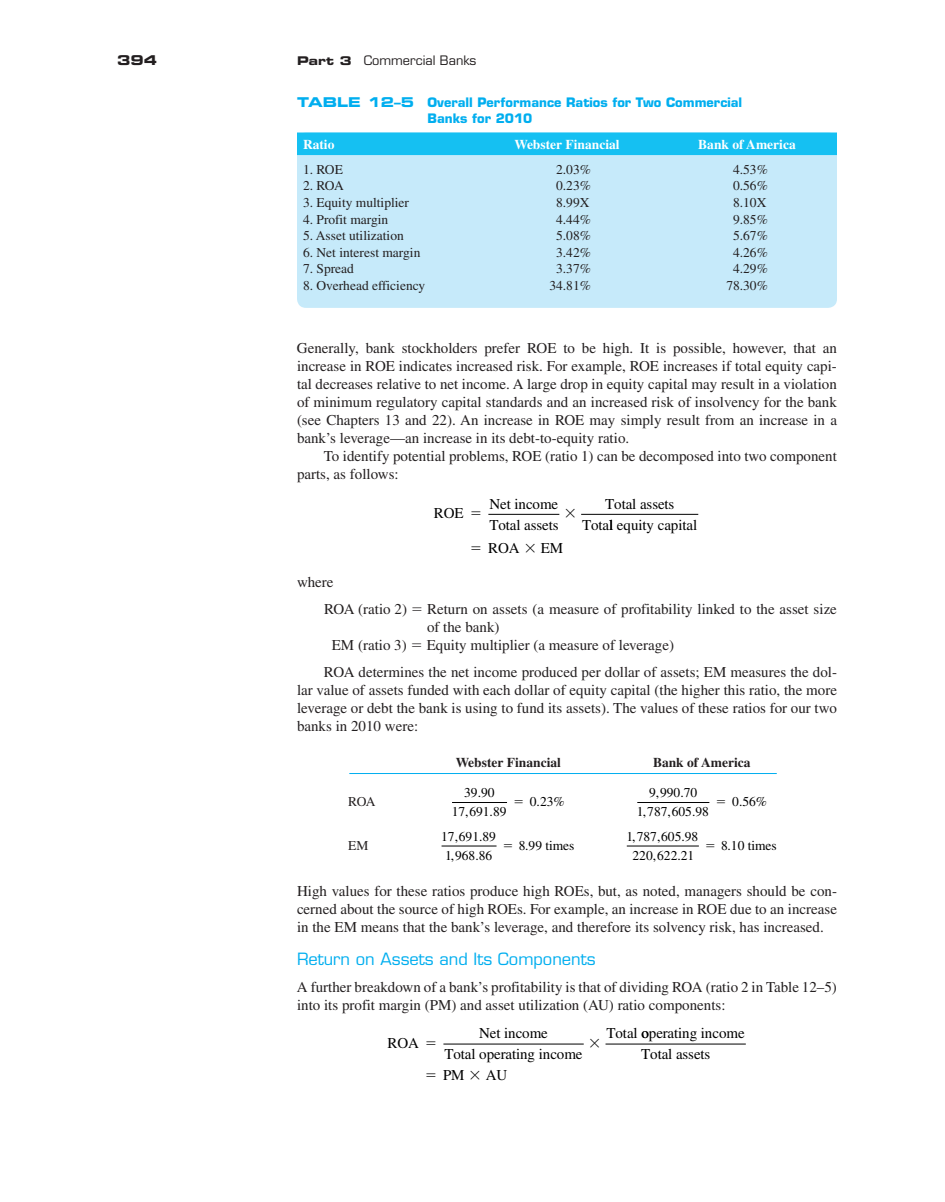
<style>
.page{position:relative;width:945px;height:1202px;background:#fff}
.page>*{position:absolute;margin:0;border:0;box-sizing:border-box;transform-origin:0 0}
.t1{font:16.5px "Eurostile";color:#00aeef}
.t2{font:15px/18px "Times";color:#231f20}
.t3{font:15px/21px "Times";letter-spacing:-.01em;color:#000;text-align:center}
.t4{font:13.5px "Times";color:#231f20}
.t5{font:13.5px/18.9px "Times";color:#000;text-align:center}
.t6{font:700 13.5px "Times";color:#fff}
.t7{font:700 13.5px "Times";color:#231f20}
.t8{font:13.5px "Eurostile Bold Extended Two";color:#231f20}
.t9{font:700 12.75px/16.5px "Eurostile";color:#00aeef}
.t10{font:12.75px "Eurostile";color:#231f20}
.s1{font-family:"Eurostile Bold Extended Two";font-size:12px}
.s2{font-family:"Eurostile Bold Extended Two";font-weight:400;font-size:13.5px}
.s3{font-family:"Mathematical Pi One"}
</style>
<div class="page">
<hr style="left:488px;top:514px;width:71px;height:1px;background:#000">
<hr style="left:581px;top:514px;width:117px;height:1px;background:#000">
<hr style="left:349px;top:773px;width:428px;height:1px;background:#00aeef">
<hr style="left:452px;top:802px;width:55px;height:1px;background:#000">
<hr style="left:637px;top:802px;width:72px;height:1px;background:#000">
<hr style="left:442px;top:845px;width:55px;height:1px;background:#000">
<hr style="left:627px;top:845px;width:72px;height:1px;background:#000">
<hr style="left:443px;top:1043px;width:141px;height:1px;background:#000">
<hr style="left:606px;top:1043px;width:140px;height:1px;background:#000">
<div style="left:297px;top:132px;width:540px;height:176px;background:#c6eafa;border-radius:9px"></div>
<div style="left:297px;top:132px;width:540px;height:23px;background:#15c0f2"></div>
<p class="t8" style="left:117px;top:55px;width:42px">394</p>
<p class="t10" style="left:297px;top:55px;width:181px"><span class="s1">Part 3</span> Commercial Banks</p>
<p class="t9" style="left:428px;top:95px;width:316px;text-indent:-131px"><span class="s2">TABLE 12–5</span> Overall Performance Ratios for Two Commercial<br>Banks for 2010</p>
<p class="t6" style="left:303px;top:140px;width:33px">Ratio</p>
<p class="t6" style="left:514px;top:140px;width:107px">Webster Financial</p>
<p class="t6" style="left:698px;top:140px;width:99px">Bank of America</p>
<p class="t4" style="left:303px;top:164px;width:41px">1. ROE</p>
<p class="t4" style="left:556px;top:164px;width:36px">2.03%</p>
<p class="t4" style="left:733px;top:164px;width:36px">4.53%</p>
<p class="t4" style="left:303px;top:181px;width:42px">2. ROA</p>
<p class="t4" style="left:556px;top:181px;width:36px">0.23%</p>
<p class="t4" style="left:733px;top:181px;width:36px">0.56%</p>
<p class="t4" style="left:303px;top:197px;width:108px">3. Equity multiplier</p>
<p class="t4" style="left:556px;top:197px;width:35px">8.99X</p>
<p class="t4" style="left:733px;top:197px;width:35px">8.10X</p>
<p class="t4" style="left:303px;top:214px;width:87px">4. Profit margin</p>
<p class="t4" style="left:556px;top:214px;width:36px">4.44%</p>
<p class="t4" style="left:733px;top:214px;width:36px">9.85%</p>
<p class="t4" style="left:303px;top:231px;width:102px">5. Asset utilization</p>
<p class="t4" style="left:556px;top:231px;width:36px">5.08%</p>
<p class="t4" style="left:733px;top:231px;width:36px">5.67%</p>
<p class="t4" style="left:303px;top:247px;width:119px">6. Net interest margin</p>
<p class="t4" style="left:556px;top:247px;width:36px">3.42%</p>
<p class="t4" style="left:733px;top:247px;width:36px">4.26%</p>
<p class="t4" style="left:303px;top:264px;width:52px">7. Spread</p>
<p class="t4" style="left:556px;top:264px;width:36px">3.37%</p>
<p class="t4" style="left:733px;top:264px;width:36px">4.29%</p>
<p class="t4" style="left:303px;top:280px;width:124px">8. Overhead efficiency</p>
<p class="t4" style="left:549px;top:280px;width:43px">34.81%</p>
<p class="t4" style="left:726px;top:280px;width:43px">78.30%</p>
<p class="t2" style="left:297px;top:340px;width:542px;text-align:justify">Generally, bank stockholders prefer ROE to be high. It is possible, however, that an increase in ROE indicates increased risk. For example, ROE increases if total equity capi&shy;tal decreases relative to net income. A large drop in equity capital may result in a violation of minimum regulatory capital standards and an increased risk of insolvency for the bank (see Chapters 13 and 22 ). An increase in ROE may simply result from an increase in a bank’s leverage—an increase in its debt-to-equity ratio.</p>
<p class="t2" style="left:297px;top:448px;width:541px;text-indent:27px">To identify potential problems, ROE (ratio 1) can be decomposed into two component parts, as follows:</p>
<p class="t3" style="left:434px;top:504px;width:50px">ROE <span class="s3">-</span></p>
<p class="t3" style="left:489px;top:494px;width:71px;text-align:left">Net income<br>Total assets</p>
<p class="t3" style="left:582px;top:494px;width:117px">Total assets<br>Total equity capital</p>
<p class="t3" style="left:470px;top:539px;width:51px"><span class="s3">-</span> ROA</p>
<p class="t3" style="left:541px;top:539px;width:24px">EM</p>
<p class="t2" style="left:324px;top:570px;width:514px;line-height:27px;text-indent:-27px">where<br>ROA (ratio 2) <span class="s3">-</span> Return on assets (a measure of profitability linked to the asset size</p>
<p class="t2" style="left:332px;top:619px;width:344px;text-indent:95px">of the bank)<br>EM (ratio 3) <span class="s3">-</span> Equity multiplier (a measure of leverage)</p>
<p class="t2" style="left:297px;top:664px;width:542px;text-align:justify;text-indent:27px">ROA determines the net income produced per dollar of assets; EM measures the dol&shy;lar value of assets funded with each dollar of equity capital (the higher this ratio, the more leverage or debt the bank is using to fund its assets). The values of these ratios for our two banks in 2010 were:</p>
<p class="t7" style="left:456px;top:757px;width:107px">Webster Financial</p>
<p class="t7" style="left:653px;top:757px;width:99px">Bank of America</p>
<p class="t4" style="left:348px;top:796px;width:29px">ROA</p>
<p class="t5" style="left:452px;top:784px;width:56px">39 90<br>17 691 89</p>
<p class="t5" style="left:530px;top:793px;width:25px">0 23</p>
<p class="t5" style="left:513px;top:793px;width:53px"><span class="s3">-</span>.%</p>
<p class="t5" style="left:637px;top:784px;width:73px">9 990 70<br>1 787 605 98</p>
<p class="t5" style="left:732px;top:793px;width:25px">0 56</p>
<p class="t5" style="left:656px;top:784px;width:5px">,</p>
<p class="t5" style="left:680px;top:784px;width:5px">.</p>
<p class="t5" style="left:478px;top:784px;width:5px">.</p>
<p class="t5" style="left:715px;top:793px;width:53px"><span class="s3">-</span>.%</p>
<p class="t5" style="left:465px;top:803px;width:5px">,</p>
<p class="t5" style="left:490px;top:803px;width:5px">.</p>
<p class="t5" style="left:643px;top:803px;width:5px">,</p>
<p class="t5" style="left:668px;top:803px;width:5px">,</p>
<p class="t5" style="left:692px;top:803px;width:5px">.</p>
<p class="t5" style="left:626px;top:828px;width:73px">1 787 605 98<br>220 622 21</p>
<p class="t4" style="left:348px;top:840px;width:22px">EM</p>
<p class="t5" style="left:441px;top:828px;width:56px;text-align:left">17 691 89<br>1 968 86</p>
<p class="t5" style="left:455px;top:828px;width:5px">,</p>
<p class="t5" style="left:479px;top:828px;width:5px">.</p>
<p class="t5" style="left:632px;top:828px;width:5px">,</p>
<p class="t5" style="left:657px;top:828px;width:5px">,</p>
<p class="t5" style="left:682px;top:828px;width:5px">.</p>
<p class="t5" style="left:653px;top:847px;width:5px">,</p>
<p class="t5" style="left:677px;top:847px;width:5px">.</p>
<p class="t5" style="left:705px;top:837px;width:73px"><span class="s3">-</span> 8 10 times</p>
<p class="t5" style="left:728px;top:837px;width:5px">.</p>
<p class="t2" style="left:297px;top:883px;width:541px;text-align:justify">High values for these ratios produce high ROEs, but, as noted, managers should be con&shy;cerned about the source of high ROEs. For example, an increase in ROE due to an increase in the EM means that the bank’s leverage, and therefore its solvency risk, has increased.</p>
<p class="t1" style="left:297px;top:952px;width:300px">Return on Assets and Its Components</p>
<p class="t2" style="left:297px;top:979px;width:541px">A further breakdown of a bank’s profitability is that of dividing ROA (ratio 2 in Table 12–5 ) into its profit margin (PM) and asset utilization (AU) ratio components:</p>
<p class="t3" style="left:387px;top:1034px;width:51px">ROA <span class="s3">-</span></p>
<p class="t3" style="left:444px;top:1024px;width:140px">Net income<br>Total operating income</p>
<p class="t3" style="left:606px;top:1024px;width:140px">Total operating income<br>Total assets</p>
<p class="t3" style="left:425px;top:1066px;width:41px"><span class="s3">-</span> PM</p>
<p class="t3" style="left:486px;top:1066px;width:23px">AU</p>
<p class="t5" style="left:503px;top:837px;width:73px"><span class="s3">-</span> 8 99 times</p>
<p class="t5" style="left:525px;top:837px;width:5px">.</p>
<p class="t5" style="left:451px;top:847px;width:5px">,</p>
<p class="t5" style="left:475px;top:847px;width:5px">.</p>
</div>
